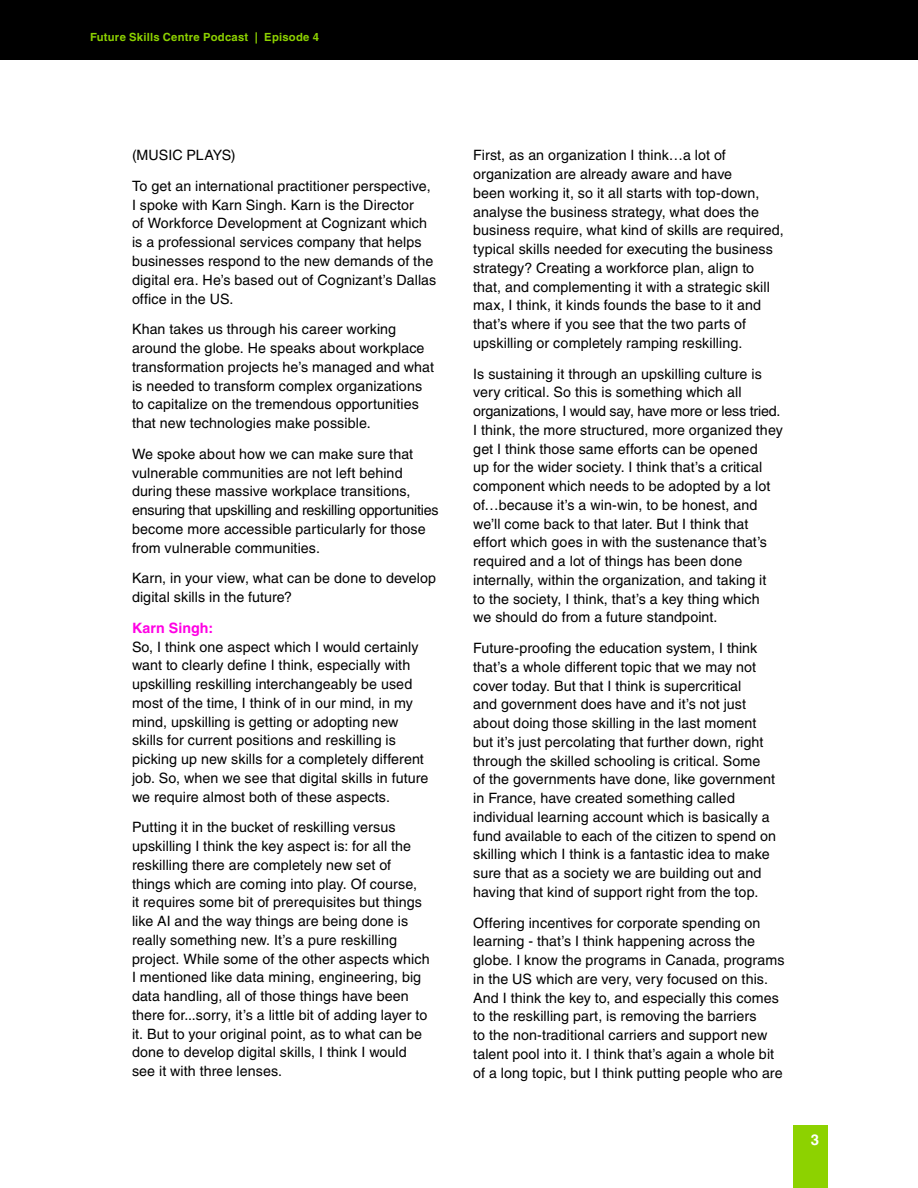
<style>
.page{position:relative;width:918px;height:1188px;background:#fff}
.page>*{position:absolute;margin:0;border:0;box-sizing:border-box;transform-origin:0 0}
.t1{font:700 15px "Helvetica LT Std";color:#fff}
.t2{font:14.25px/18.8px "Helvetica LT Std";letter-spacing:.005em;color:#000}
.t3{font:700 14.25px "Helvetica LT Std";letter-spacing:.01em;color:#ff00e4}
.t4{font:700 11.25px "Helvetica LT Std";letter-spacing:.02em;color:#8dd200}
</style>
<div class="page">
<div style="left:0;top:0;width:918px;height:60px;background:#000"></div>
<div style="left:794px;top:1125px;width:34px;height:63px;background:#8dd200"></div>
<p class="t4" style="left:90px;top:30px;width:231px">Future Skills Centre Podcast | Episode 4</p>
<p class="t2" style="left:132px;top:140px;width:300px;line-height:30.8px">(MUSIC PLAYS)<br>To get an international practitioner perspective,</p>
<p class="t2" style="left:132px;top:195px;width:306px">I spoke with Karn Singh. Karn is the Director<br>of Workforce Development at Cognizant which is a professional services company that helps businesses respond to the new demands of the digital era. He’s based out of Cognizant’s Dallas office in the US.</p>
<p class="t2" style="left:132px;top:320px;width:304px">Khan takes us through his career working around the globe. He speaks about workplace transformation projects he’s managed and what is needed to transform complex organizations to capitalize on the tremendous opportunities that new technologies make possible.</p>
<p class="t2" style="left:132px;top:444px;width:308px">We spoke about how we can make sure that vulnerable communities are not left behind during these massive workplace transitions, ensuring that upskilling and reskilling opportunities become more accessible particularly for those from vulnerable communities.</p>
<p class="t2" style="left:132px;top:569px;width:306px">Karn, in your view, what can be done to develop digital skills in the future?</p>
<p class="t3" style="left:132px;top:619px;width:83px">Karn Singh:</p>
<p class="t2" style="left:132px;top:637px;width:298px">So, I think one aspect which I would certainly want to clearly define I think, especially with upskilling reskilling interchangeably be used most of the time, I think of in our mind, in my mind, upskilling is getting or adopting new skills for current positions and reskilling is picking up new skills for a completely different job. So, when we see that digital skills in future we require almost both of these aspects.</p>
<p class="t2" style="left:132px;top:818px;width:299px">Putting it in the bucket of reskilling versus upskilling I think the key aspect is: for all the reskilling there are completely new set of things which are coming into play. Of course,<br>it requires some bit of prerequisites but things like AI and the way things are being done is really something new. It’s a pure reskilling project. While some of the other aspects which I mentioned like data mining, engineering, big data handling, all of those things have been there for...sorry, it’s a little bit of adding layer to it. But to your original point, as to what can be done to develop digital skills, I think I would see it with three lenses.</p>
<p class="t2" style="left:473px;top:146px;width:312px">First, as an organization I think…a lot of organization are already aware and have<br>been working it, so it all starts with top-down, analyse the business strategy, what does the business require, what kind of skills are required, typical skills needed for executing the business strategy? Creating a workforce plan, align to that, and complementing it with a strategic skill max, I think, it kinds founds the base to it and that’s where if you see that the two parts of upskilling or completely ramping reskilling.</p>
<p class="t2" style="left:473px;top:364px;width:311px">Is sustaining it through an upskilling culture is very critical. So this is something which all organizations, I would say, have more or less tried.<br>I think, the more structured, more organized they get I think those same efforts can be opened<br>up for the wider society. I think that’s a critical component which needs to be adopted by a lot of…because it’s a win-win, to be honest, and we’ll come back to that later. But I think that effort which goes in with the sustenance that’s required and a lot of things has been done internally, within the organization, and taking it<br>to the society, I think, that’s a key thing which<br>we should do from a future standpoint.</p>
<p class="t2" style="left:473px;top:639px;width:304px">Future-proofing the education system, I think that’s a whole different topic that we may not cover today. But that I think is supercritical<br>and government does have and it’s not just about doing those skilling in the last moment but it’s just percolating that further down, right through the skilled schooling is critical. Some<br>of the governments have done, like government in France, have created something called individual learning account which is basically a fund available to each of the citizen to spend on skilling which I think is a fantastic idea to make sure that as a society we are building out and having that kind of support right from the top.</p>
<p class="t2" style="left:473px;top:913px;width:313px">Offering incentives for corporate spending on learning - that’s I think happening across the globe. I know the programs in Canada, programs in the US which are very, very focused on this.<br>And I think the key to, and especially this comes to the reskilling part, is removing the barriers<br>to the non-traditional carriers and support new talent pool into it. I think that’s again a whole bit of a long topic, but I think putting people who are</p>
<p class="t1" style="left:811px;top:1130px;width:10px">3</p>
</div>
